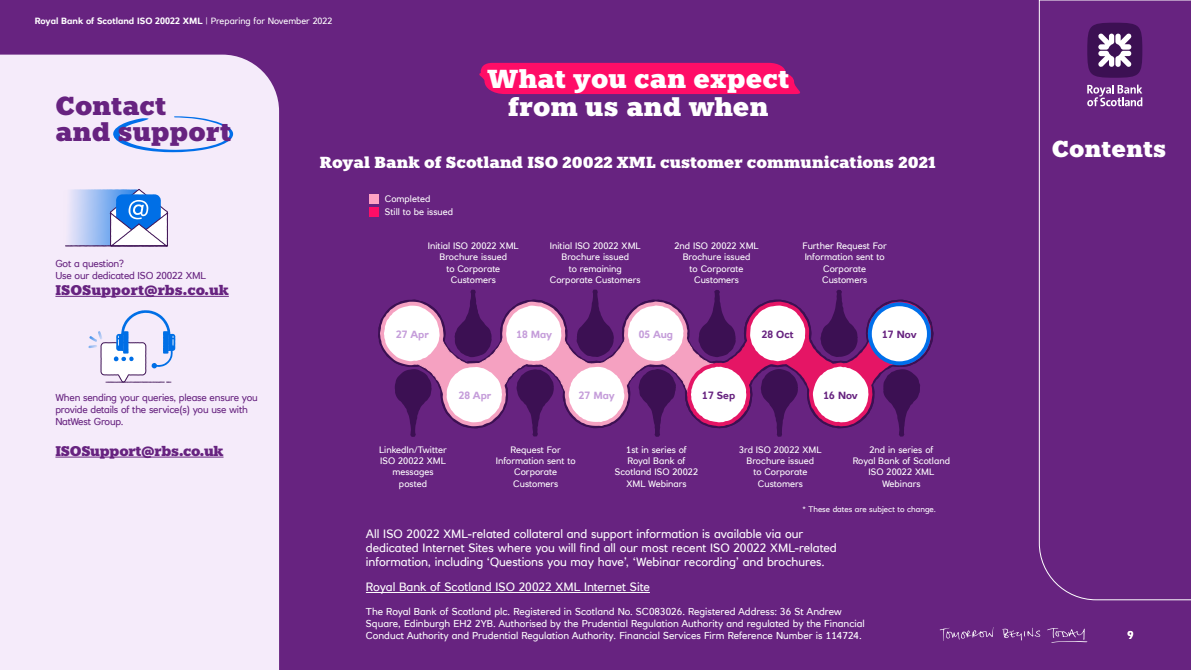
<style>
.page{position:relative;width:1191px;height:670px;background:#672380}
.page>*{position:absolute;margin:0;border:0;box-sizing:border-box;transform-origin:0 0}
.t1{font:900 26px "Knile";letter-spacing:.01em;color:#fff}
.t2{font:900 26px "Knile";letter-spacing:.005em;color:#672380}
.t3{font:900 23px "Knile";letter-spacing:.01em;color:#fff}
.t4{font:900 16px "Knile";letter-spacing:.005em;color:#fff}
.t5{font:900 14px "Knile";letter-spacing:-.005em;color:#672380}
.t6{font:12px/14px "RN House Sans";letter-spacing:-.005em;color:#fff}
.t7{font:700 11px "RN House Sans";color:#ffebe7}
.t8{font:700 10.3px "RN House Sans";color:#c59dda}
.t9{font:700 10.3px "RN House Sans";color:#672380}
.t10{font:10px/12px "RN House Sans";color:#fff}
.t11{font:10px/12px "RN House Sans";letter-spacing:-.02em;color:#672380}
.t12{font:9.3px/11.3px "RN House Sans";color:#fff;text-align:center}
.t13{font:700 9px "RN House Sans";color:#fff}
.t14{font:8px "RN House Sans";color:#fff}
.s1{font-weight:400}
</style>
<div class="page">
<div style="left:0;top:55px;width:279px;height:615px;background:#f5ebfa"></div>
<div style="left:479px;top:63px;width:321px;height:31px;background:#ff0d67"></div>
<svg style="left:113px;top:116px;width:120px;height:36px;background:#d3d9f7"></svg>
<hr style="left:55px;top:296px;width:174px;height:1px;background:#672380">
<hr style="left:55px;top:457px;width:168px;height:1px;background:#672380">
<svg style="left:63px;top:188px;width:106px;height:59px;background:#9fbbea"></svg>
<svg style="left:88px;top:310px;width:87px;height:73px;background:#d3d8f3"></svg>
<svg style="left:378px;top:289px;width:556px;height:148px"></svg>
<div style="left:870px;top:304px;width:59px;height:59px;background:#fff;border-radius:50%"></div>
<div style="left:868px;top:302px;width:63px;height:63px;border:4px solid #006fea;border-radius:50%"></div>
<div style="left:369px;top:194px;width:10px;height:10px;background:#ffa2c4"></div>
<div style="left:369px;top:207px;width:10px;height:10px;background:#ff0d67"></div>
<hr style="left:366px;top:592px;width:284px;height:1px;background:#fff">
<svg style="left:1038px;top:0;width:153px;height:600px"></svg>
<svg style="left:1047px;top:628px;width:41px;height:15px"></svg>
<svg style="left:939px;top:627px;width:54px;height:14px"></svg>
<svg style="left:1002px;top:627px;width:39px;height:13px"></svg>
<div style="left:1087px;top:23px;width:55px;height:55px;background:#3c1053;border-radius:50%"></div>
<svg style="left:1098px;top:33px;width:33px;height:34px"></svg>
<svg style="left:1087px;top:85px;width:55px;height:21px"></svg>
<p class="t13" style="left:35px;top:16px;width:299px">Royal Bank of Scotland ISO 20022 XML <span class="s1">| Preparing for November 2022</span></p>
<h1 class="t1" style="left:487px;top:62px;width:303px">What you can expect</h1>
<h1 class="t2" style="left:55px;top:90px;width:112px">Contact</h1>
<h1 class="t1" style="left:508px;top:90px;width:262px">from us and when</h1>
<h1 class="t2" style="left:55px;top:116px;width:177px">and support</h1>
<h3 class="t4" style="left:320px;top:152px;width:617px">Royal Bank of Scotland ISO 20022 XML customer communications 2021</h3>
<p class="t11" style="left:55px;top:257px;width:152px">Got a question?<br>Use our dedicated ISO 20022 XML</p>
<h3 class="t5" style="left:55px;top:281px;width:175px">ISOSupport@rbs.co.uk</h3>
<p class="t11" style="left:55px;top:391px;width:204px">When sending your queries, please ensure you provide details of the service(s) you use with<br>NatWest Group.</p>
<h3 class="t5" style="left:55px;top:442px;width:170px">ISOSupport@rbs.co.uk</h3>
<p class="t12" style="left:385px;top:192px;width:70px;line-height:12.7px;text-align:left">Completed<br>Still to be issued</p>
<p class="t12" style="left:428px;top:240px;width:92px">Initial ISO 20022 XML<br>Brochure issued<br>to Corporate<br>Customers</p>
<p class="t12" style="left:550px;top:240px;width:92px">Initial ISO 20022 XML<br>Brochure issued<br>to remaining<br>Corporate Customers</p>
<p class="t12" style="left:674px;top:240px;width:86px">2nd ISO 20022 XML<br>Brochure issued<br>to Corporate<br>Customers</p>
<p class="t12" style="left:802px;top:240px;width:86px">Further Request For<br>Information sent to<br>Corporate<br>Customers</p>
<p class="t8" style="left:396px;top:327px;width:34px">27 Apr</p>
<p class="t8" style="left:516px;top:327px;width:37px">18 May</p>
<p class="t8" style="left:639px;top:327px;width:36px">05 Aug</p>
<p class="t9" style="left:761px;top:327px;width:33px">28 Oct</p>
<p class="t9" style="left:882px;top:327px;width:36px">17 Nov</p>
<p class="t8" style="left:459px;top:388px;width:34px">28 Apr</p>
<p class="t8" style="left:579px;top:389px;width:37px">27 May</p>
<p class="t9" style="left:702px;top:389px;width:34px">17 Sep</p>
<p class="t9" style="left:823px;top:389px;width:36px">16 Nov</p>
<p class="t12" style="left:379px;top:444px;width:69px">LinkedIn/Twitter<br>ISO 20022 XML messages posted</p>
<p class="t12" style="left:496px;top:444px;width:81px">Request For<br>Information sent to<br>Corporate<br>Customers</p>
<p class="t12" style="left:615px;top:444px;width:85px">1st in series of<br>Royal Bank of<br>Scotland ISO 20022<br>XML Webinars</p>
<p class="t12" style="left:739px;top:444px;width:84px">3rd ISO 20022 XML<br>Brochure issued<br>to Corporate<br>Customers</p>
<p class="t12" style="left:852px;top:444px;width:99px">2nd in series of<br>Royal Bank of Scotland<br>ISO 20022 XML<br>Webinars</p>
<p class="t14" style="left:802px;top:504px;width:135px">* These dates are subject to change.</p>
<p class="t6" style="left:366px;top:526px;width:472px">All ISO 20022 XML-related collateral and support information is available via our dedicated Internet Sites where you will find all our most recent ISO 20022 XML-related information, including ‘Questions you may have’, ‘Webinar recording’ and brochures.</p>
<p class="t6" style="left:366px;top:580px;width:285px">Royal Bank of Scotland ISO 20022 XML Internet Site</p>
<p class="t10" style="left:366px;top:606px;width:500px">The Royal Bank of Scotland plc. Registered in Scotland No. SC083026. Registered Address: 36 St Andrew<br>Square, Edinburgh EH2 2YB. Authorised by the Prudential Regulation Authority and regulated by the Financial<br>Conduct Authority and Prudential Regulation Authority. Financial Services Firm Reference Number is 114724.</p>
<h2 class="t3" style="left:1051px;top:134px;width:116px">Contents</h2>
<p class="t7" style="left:1127px;top:628px;width:8px">9</p>
</div>
